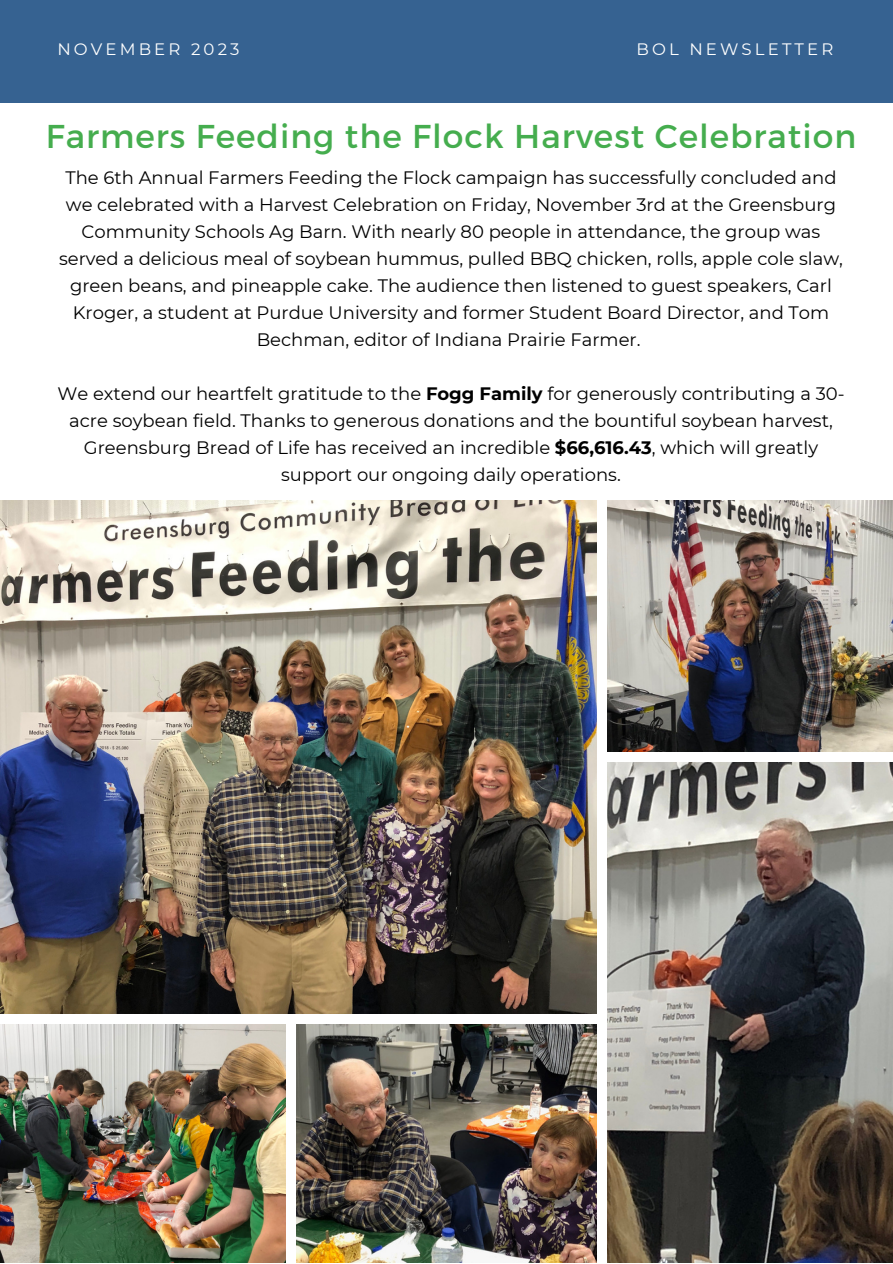
<style>
.page{position:relative;width:893px;height:1264px;background:#fff}
.page>*{position:absolute;margin:0;border:0;box-sizing:border-box;transform-origin:0 0}
.t1{font:33px "Montserrat";letter-spacing:.03em;color:#45ad4e}
.t2{font:18px/27px "Montserrat";color:#000;text-align:center}
.t3{font:16.5px "Montserrat";letter-spacing:.19em;color:#fff}
.s1{font-weight:700}
</style>
<div class="page">
<img style="left:0;top:501px;width:596px;height:512px">
<img style="left:607px;top:501px;width:285px;height:250px">
<img style="left:607px;top:763px;width:285px;height:499px">
<img style="left:297px;top:1024px;width:299px;height:238px">
<img style="left:0;top:1024px;width:286px;height:238px">
<div style="left:0;top:0;width:892px;height:102px;background:#366291"></div>
<p class="t3" style="left:57px;top:39px;width:184px">NOVEMBER 2023</p>
<p class="t3" style="left:636px;top:39px;width:198px">BOL NEWSLETTER</p>
<p class="t1" style="left:46px;top:115px;width:811px">Farmers Feeding the Flock Harvest Celebration</p>
<p class="t2" style="left:59px;top:164px;width:785px">The 6th Annual Farmers Feeding the Flock campaign has successfully concluded and we celebrated with a Harvest Celebration on Friday, November 3rd at the Greensburg Community Schools Ag Barn. With nearly 80 people in attendance, the group was served a delicious meal of soybean hummus, pulled BBQ chicken, rolls, apple cole slaw, green beans, and pineapple cake. The audience then listened to guest speakers, Carl Kroger, a student at Purdue University and former Student Board Director, and Tom Bechman, editor of Indiana Prairie Farmer.</p>
<p class="t2" style="left:57px;top:380px;width:788px">We extend our heartfelt gratitude to the <span class="s1">Fogg Family</span> for generously contributing a 30- acre soybean field. Thanks to generous donations and the bountiful soybean harvest, Greensburg Bread of Life has received an incredible <span class="s1">$66,616.43</span>, which will greatly support our ongoing daily operations.</p>
</div>
